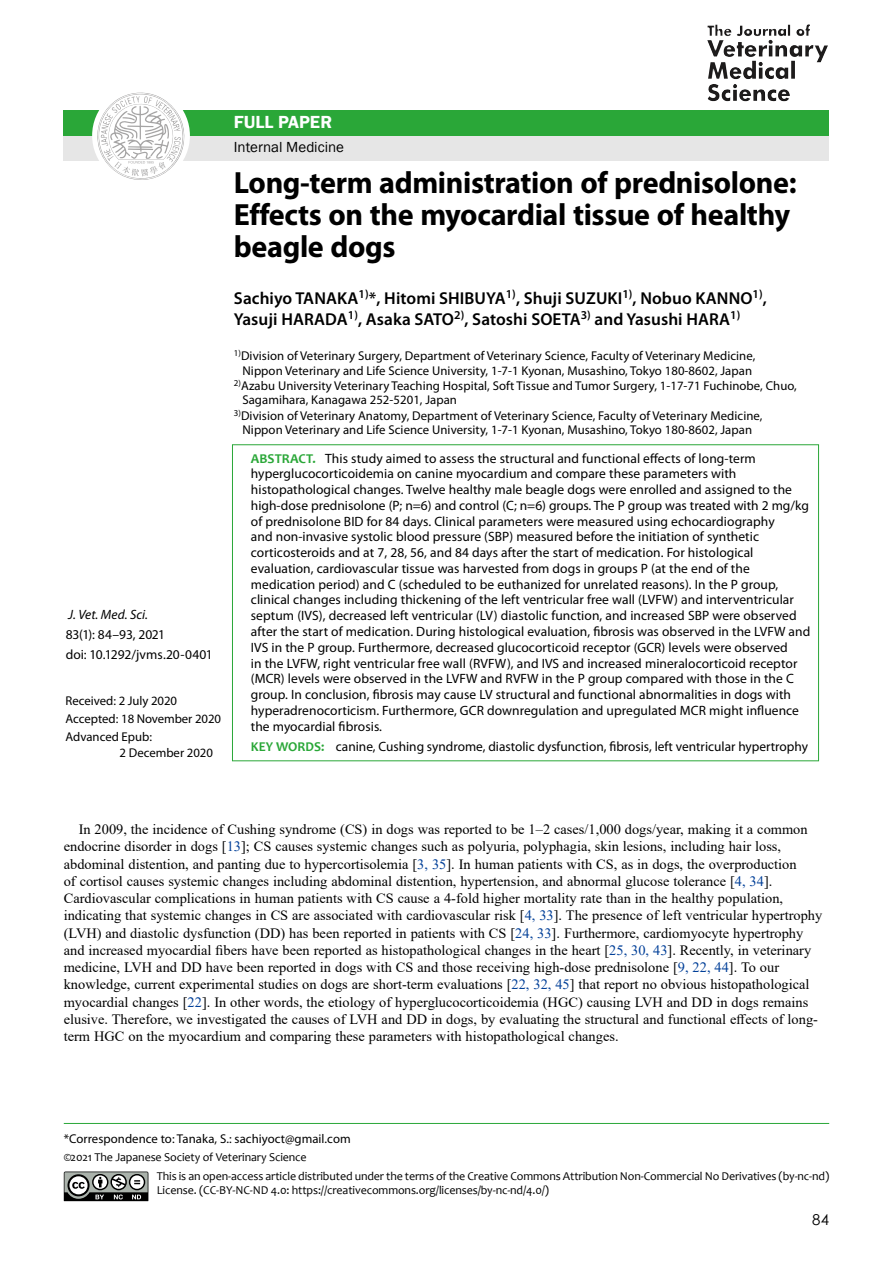
<style>
.page{position:relative;width:893px;height:1263px;background:#fff}
.page>*{position:absolute;margin:0;border:0;box-sizing:border-box;transform-origin:0 0}
.t1{font:700 30.75px/32.2px "Myriad Pro";letter-spacing:-.01em;color:#000}
.t2{font:600 18px "Franklin Gothic";color:#fff}
.t3{font:600 17.25px/21px "Myriad Pro";letter-spacing:.005em;color:#000}
.t4{font:15px "Franklin Gothic";color:#000}
.t5{font:15px "Century Gothic";color:#000}
.t6{font:14.25px/17.2px "Times New Roman";color:#000}
.t7{font:13.5px/15.8px "Myriad Pro";letter-spacing:.005em;color:#000}
.t8{font:italic 13.5px "Myriad Pro";color:#000}
.t9{font:12.75px/14.2px "Myriad Pro";letter-spacing:.005em;color:#000;text-align:center}
.t10{font:12px/20px "Candara";letter-spacing:-.01em;color:#000}
.s1{font-family:"Candara";font-weight:700;color:#2aa738}
.s2{color:#003f98}
</style>
<div class="page">
<hr style="left:64px;top:1123px;width:765px;height:1px;background:#2aa738">
<div style="left:64px;top:136px;width:765px;height:25px;background:#e6e6e6"></div>
<div style="left:64px;top:111px;width:765px;height:25px;background:#2aa738"></div>
<div style="left:92px;top:87px;width:98px;height:97px;background:#fff;border-radius:50%"></div>
<svg style="left:94px;top:92px;width:93px;height:88px"></svg>
<img style="left:707px;top:24px;width:106px;height:33px">
<svg style="left:64px;top:1171px;width:84px;height:30px"></svg>
<p class="t8" style="left:68px;top:606px;width:81px">J. Vet. Med. Sci.</p>
<p class="t7" style="left:66px;top:625px;width:149px;line-height:20px">83(1): 84–93, 2021<br>doi: 10.1292/jvms.20-0401</p>
<p class="t9" style="left:66px;top:692px;width:157px;line-height:17.9px;text-align:left">Received: 2 July 2020<br>Accepted: 18 November 2020<br>Advanced Epub:</p>
<p class="t9" style="left:120px;top:745px;width:95px">2 December 2020</p>
<h2 class="t2" style="left:234px;top:111px;width:100px">FULL PAPER</h2>
<p class="t4" style="left:234px;top:138px;width:112px">Internal Medicine</p>
<h1 class="t1" style="left:234px;top:165px;width:564px">Long-term administration of prednisolone:<br>Effects on the myocardial tissue of healthy beagle dogs</h1>
<p class="t3" style="left:234px;top:287px;width:535px">Sachiyo TANAKA<sup>1)</sup>*, Hitomi SHIBUYA<sup>1)</sup>, Shuji SUZUKI<sup>1)</sup>, Nobuo KANNO<sup>1)</sup>,<br>Yasuji HARADA<sup>1)</sup>, Asaka SATO<sup>2)</sup>, Satoshi SOETA<sup>3)</sup> and Yasushi HARA<sup>1)</sup></p>
<p class="t9" style="left:234px;top:349px;width:523px"><sup>1)</sup>Division of Veterinary Surgery, Department of Veterinary Science, Faculty of Veterinary Medicine,<br>Nippon Veterinary and Life Science University, 1-7-1 Kyonan, Musashino, Tokyo 180-8602, Japan</p>
<p class="t9" style="left:242px;top:378px;width:556px;text-align:left;text-indent:-9px"><sup>2)</sup>Azabu University Veterinary Teaching Hospital, Soft Tissue and Tumor Surgery, 1-17-71 Fuchinobe, Chuo,<br>Sagamihara, Kanagawa 252-5201, Japan</p>
<p class="t9" style="left:234px;top:408px;width:530px"><sup>3)</sup>Division of Veterinary Anatomy, Department of Veterinary Science, Faculty of Veterinary Medicine,<br>Nippon Veterinary and Life Science University, 1-7-1 Kyonan, Musashino, Tokyo 180-8602, Japan</p>
<p class="t7" style="left:251px;top:450px;width:561px"><span class="s1">ABSTRACT.</span> This study aimed to assess the structural and functional effects of long-term hyperglucocorticoidemia on canine myocardium and compare these parameters with histopathological changes. Twelve healthy male beagle dogs were enrolled and assigned to the high-dose prednisolone (P; n=6) and control (C; n=6) groups. The P group was treated with 2 mg/kg of prednisolone BID for 84 days. Clinical parameters were measured using echocardiography<br>and non-invasive systolic blood pressure (SBP) measured before the initiation of synthetic corticosteroids and at 7, 28, 56, and 84 days after the start of medication. For histological evaluation, cardiovascular tissue was harvested from dogs in groups P (at the end of the medication period) and C (scheduled to be euthanized for unrelated reasons). In the P group, clinical changes including thickening of the left ventricular free wall (LVFW) and interventricular septum (IVS), decreased left ventricular (LV) diastolic function, and increased SBP were observed after the start of medication. During histological evaluation, fibrosis was observed in the LVFW and IVS in the P group. Furthermore, decreased glucocorticoid receptor (GCR) levels were observed<br>in the LVFW, right ventricular free wall (RVFW), and IVS and increased mineralocorticoid receptor (MCR) levels were observed in the LVFW and RVFW in the P group compared with those in the C group. In conclusion, fibrosis may cause LV structural and functional abnormalities in dogs with hyperadrenocorticism. Furthermore, GCR downregulation and upregulated MCR might influence the myocardial fibrosis.</p>
<p class="t7" style="left:251px;top:738px;width:559px"><span class="s1">KEY WORDS:</span> canine, Cushing syndrome, diastolic dysfunction, fibrosis, left ventricular hypertrophy</p>
<p class="t6" style="left:64px;top:820px;width:760px;text-indent:15px">In 2009, the incidence of Cushing syndrome (CS) in dogs was reported to be 1–2 cases/1,000 dogs/year, making it a common endocrine disorder in dogs [<span class="s2">13</span>]; CS causes systemic changes such as polyuria, polyphagia, skin lesions, including hair loss, abdominal distention, and panting due to hypercortisolemia [<span class="s2">3, 35</span>]. In human patients with CS, as in dogs, the overproduction<br>of cortisol causes systemic changes including abdominal distention, hypertension, and abnormal glucose tolerance [<span class="s2">4, 34</span>].<br>Cardiovascular complications in human patients with CS cause a 4-fold higher mortality rate than in the healthy population, indicating that systemic changes in CS are associated with cardiovascular risk [<span class="s2">4, 33</span>]. The presence of left ventricular hypertrophy (LVH) and diastolic dysfunction (DD) has been reported in patients with CS [<span class="s2">24, 33</span>]. Furthermore, cardiomyocyte hypertrophy and increased myocardial fibers have been reported as histopathological changes in the heart [<span class="s2">25, 30, 43</span>]. Recently, in veterinary medicine, LVH and DD have been reported in dogs with CS and those receiving high-dose prednisolone [<span class="s2">9, 22, 44</span>]. To our knowledge, current experimental studies on dogs are short-term evaluations [<span class="s2">22, 32, 45</span>] that report no obvious histopathological myocardial changes [<span class="s2">22</span>]. In other words, the etiology of hyperglucocorticoidemia (HGC) causing LVH and DD in dogs remains elusive. Therefore, we investigated the causes of LVH and DD in dogs, by evaluating the structural and functional effects of long&shy;term HGC on the myocardium and comparing these parameters with histopathological changes.</p>
<p class="t9" style="left:64px;top:1131px;width:288px">*Correspondence to: Tanaka, S.: sachiyoct@gmail.com</p>
<p class="t10" style="left:157px;top:1146px;width:674px;text-indent:-93px">©2021 The Japanese Society of Veterinary Science<br>This is an open-access article distributed under the terms of the Creative Commons Attribution Non-Commercial No Derivatives (by-nc-nd)</p>
<p class="t10" style="left:157px;top:1180px;width:394px">License. (CC-BY-NC-ND 4.0: https://creativecommons.org/licenses/by-nc-nd/4.0/)</p>
<p class="t5" style="left:812px;top:1209px;width:19px">84</p>
</div>
